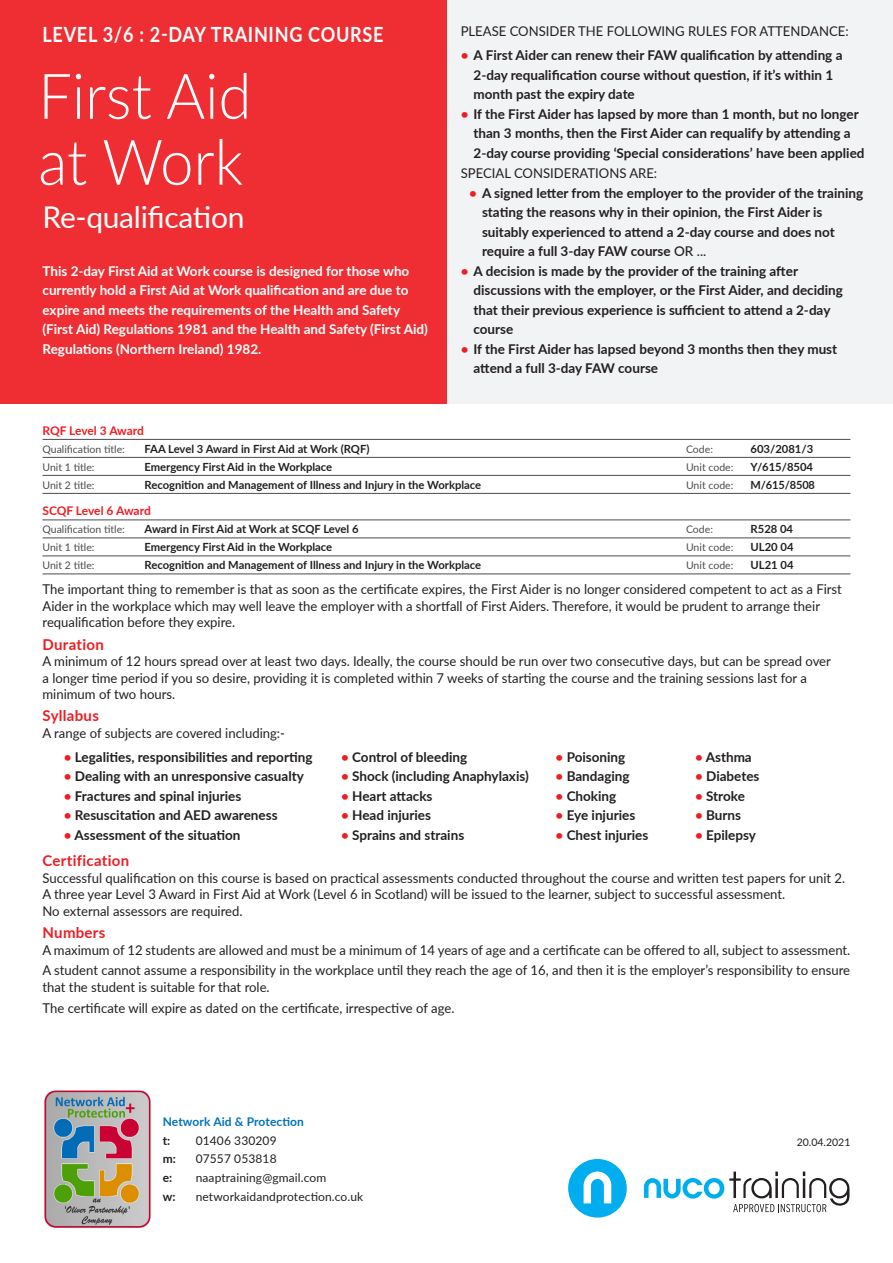
<style>
.page{position:relative;width:893px;height:1263px;background:#fff}
.page>*{position:absolute;margin:0;border:0;box-sizing:border-box;transform-origin:0 0}
.titles{font:300 63px/66px "Lato";color:#fff;scale:.95 1}
.t1{font:30px "Lato";letter-spacing:-.01em;color:#fff}
.days{font:700 21px "Lato";letter-spacing:.04em;color:#fff;scale:.86 1}
.blue_course_titles{font:700 15px "Lato";letter-spacing:.02em;color:#ee1d23}
.body_text{font:13.5px/16.5px "Lato";color:#231f20}
.bullets{font:700 13.5px/19.5px "Lato";color:#231f20}
.COURSE_DESCRIPTION{font:700 13.5px/19.5px "Lato";color:#fff}
.syllabus_range{font:13.5px "Lato";color:#231f20}
.bullets-2{font:13.5px "Lato";color:#231f20}
.t2{font:12px "Lato";letter-spacing:.01em;color:#231f20}
.qualifications{font:700 12px "Lato";letter-spacing:-.015em;color:#ee1d23}
.t3{font:700 12px "Lato";letter-spacing:.01em;color:#0073bd}
.t4{font:700 12px "Lato";color:#231f20}
.qualifications-2{font:700 11.25px "Lato";color:#231f20}
.qualifications-3{font:10.5px "Lato";color:#4b4c4d}
.t5{font:10.5px "Lato";color:#231f20}
.s1{color:#ee1d23}
.s2{font-weight:500}
</style>
<div class="page">
<hr style="left:43px;top:439px;width:807px;height:1px;background:#4b4c4d">
<hr style="left:43px;top:457px;width:807px;height:1px;background:#4b4c4d">
<hr style="left:43px;top:475px;width:807px;height:1px;background:#4b4c4d">
<hr style="left:43px;top:493px;width:807px;height:1px;background:#4b4c4d">
<hr style="left:43px;top:520px;width:807px;height:1px;background:#4b4c4d">
<hr style="left:43px;top:538px;width:807px;height:1px;background:#4b4c4d">
<hr style="left:43px;top:556px;width:807px;height:1px;background:#4b4c4d">
<hr style="left:43px;top:574px;width:807px;height:1px;background:#4b4c4d">
<div style="left:446px;top:0;width:447px;height:404px;background:#f2f3f4"></div>
<div style="left:0;top:0;width:446px;height:404px;background:#ee2e33"></div>
<svg style="left:644px;top:1171px;width:205px;height:41px"></svg>
<svg style="left:568px;top:1159px;width:59px;height:58px"></svg>
<img style="left:44px;top:1090px;width:107px;height:138px">
<p class="days" style="left:43px;top:19px;width:398px">LEVEL 3/6 : 2-DAY TRAINING COURSE</p>
<p class="titles" style="left:38px;top:61px;width:226px">First Aid at Work</p>
<p class="t1" style="left:43px;top:196px;width:204px">Re-qualification</p>
<p class="COURSE_DESCRIPTION" style="left:43px;top:260px;width:387px">This 2-day First Aid at Work course is designed for those who currently hold a First Aid at Work qualification and are due to expire and meets the requirements of the Health and Safety (First Aid) Regulations 1981 and the Health and Safety (First Aid)<br>Regulations (Northern Ireland) 1982.</p>
<p class="body_text" style="left:461px;top:23px;width:389px">PLEASE CONSIDER THE FOLLOWING RULES FOR ATTENDANCE:</p>
<p class="bullets" style="left:473px;top:45px;width:370px;text-indent:-13px"><span class="s1">•</span> A First Aider can renew their FAW qualification by attending a<br>2-day requalification course without question, if it’s within 1 month past the expiry date</p>
<p class="bullets" style="left:473px;top:103px;width:393px;text-indent:-13px"><span class="s1">•</span> If the First Aider has lapsed by more than 1 month, but no longer than 3 months, then the First Aider can requalify by attending a<br>2-day course providing ‘Special considerations’ have been applied</p>
<p class="bullets-2" style="left:461px;top:164px;width:198px">SPECIAL CONSIDERATIONS ARE:</p>
<p class="bullets" style="left:482px;top:183px;width:383px;text-indent:-13px"><span class="s1">•</span> A signed letter from the employer to the provider of the training stating the reasons why in their opinion, the First Aider is suitably experienced to attend a 2-day course and does not require a full 3-day FAW course <span class="s2">OR ...</span></p>
<p class="bullets" style="left:473px;top:261px;width:371px;text-indent:-13px"><span class="s1">•</span> A decision is made by the provider of the training after discussions with the employer, or the First Aider, and deciding that their previous experience is sufficient to attend a 2-day course</p>
<p class="bullets" style="left:473px;top:339px;width:365px;text-indent:-13px"><span class="s1">•</span> If the First Aider has lapsed beyond 3 months then they must attend a full 3-day FAW course</p>
<p class="qualifications" style="left:43px;top:422px;width:103px">RQF Level 3 Award</p>
<p class="qualifications-3" style="left:43px;top:442px;width:84px">Qualification title:</p>
<p class="qualifications-2" style="left:145px;top:440px;width:226px">FAA Level 3 Award in First Aid at Work (RQF)</p>
<p class="qualifications-3" style="left:686px;top:442px;width:28px">Code:</p>
<p class="qualifications-2" style="left:751px;top:440px;width:64px">603/2081/3</p>
<p class="qualifications-3" style="left:43px;top:460px;width:54px">Unit 1 title:</p>
<p class="qualifications-2" style="left:145px;top:458px;width:189px">Emergency First Aid in the Workplace</p>
<p class="qualifications-3" style="left:686px;top:460px;width:49px">Unit code:</p>
<p class="qualifications-2" style="left:751px;top:458px;width:64px">Y/615/8504</p>
<p class="qualifications-3" style="left:43px;top:478px;width:54px">Unit 2 title:</p>
<p class="qualifications-2" style="left:145px;top:476px;width:338px">Recognition and Management of Illness and Injury in the Workplace</p>
<p class="qualifications-3" style="left:686px;top:478px;width:49px">Unit code:</p>
<p class="qualifications-2" style="left:751px;top:476px;width:66px">M/615/8508</p>
<p class="qualifications" style="left:43px;top:502px;width:110px">SCQF Level 6 Award</p>
<p class="qualifications-3" style="left:43px;top:522px;width:84px">Qualification title:</p>
<p class="qualifications-2" style="left:145px;top:521px;width:216px">Award in First Aid at Work at SCQF Level 6</p>
<p class="qualifications-3" style="left:686px;top:522px;width:28px">Code:</p>
<p class="qualifications-2" style="left:751px;top:521px;width:44px">R528 04</p>
<p class="qualifications-3" style="left:43px;top:540px;width:54px">Unit 1 title:</p>
<p class="qualifications-2" style="left:145px;top:539px;width:189px">Emergency First Aid in the Workplace</p>
<p class="qualifications-3" style="left:686px;top:540px;width:49px">Unit code:</p>
<p class="qualifications-2" style="left:751px;top:539px;width:45px">UL20 04</p>
<p class="qualifications-3" style="left:43px;top:558px;width:54px">Unit 2 title:</p>
<p class="qualifications-2" style="left:145px;top:557px;width:338px">Recognition and Management of Illness and Injury in the Workplace</p>
<p class="qualifications-3" style="left:686px;top:558px;width:49px">Unit code:</p>
<p class="qualifications-2" style="left:751px;top:557px;width:45px">UL21 04</p>
<p class="body_text" style="left:43px;top:581px;width:801px">The important thing to remember is that as soon as the certificate expires, the First Aider is no longer considered competent to act as a First<br>Aider in the workplace which may well leave the employer with a shortfall of First Aiders. Therefore, it would be prudent to arrange their requalification before they expire.</p>
<p class="blue_course_titles" style="left:43px;top:633px;width:63px">Duration</p>
<p class="body_text" style="left:43px;top:652px;width:790px">A minimum of 12 hours spread over at least two days. Ideally, the course should be run over two consecutive days, but can be spread over a longer time period if you so desire, providing it is completed within 7 weeks of starting the course and the training sessions last for a minimum of two hours.</p>
<p class="blue_course_titles" style="left:43px;top:705px;width:58px">Syllabus</p>
<p class="syllabus_range" style="left:43px;top:723px;width:244px">A range of subjects are covered including:-</p>
<p class="bullets" style="left:64px;top:746px;width:250px"><span class="s1">•</span> Legalities, responsibilities and reporting</p>
<p class="bullets" style="left:341px;top:746px;width:128px"><span class="s1">•</span> Control of bleeding</p>
<p class="bullets" style="left:556px;top:746px;width:71px"><span class="s1">•</span> Poisoning</p>
<p class="bullets" style="left:695px;top:746px;width:58px"><span class="s1">•</span> Asthma</p>
<p class="bullets" style="left:64px;top:766px;width:242px"><span class="s1">•</span> Dealing with an unresponsive casualty</p>
<p class="bullets" style="left:341px;top:766px;width:189px"><span class="s1">•</span> Shock (including Anaphylaxis)</p>
<p class="bullets" style="left:556px;top:766px;width:76px"><span class="s1">•</span> Bandaging</p>
<p class="bullets" style="left:695px;top:766px;width:66px"><span class="s1">•</span> Diabetes</p>
<p class="bullets" style="left:64px;top:785px;width:179px"><span class="s1">•</span> Fractures and spinal injuries</p>
<p class="bullets" style="left:341px;top:785px;width:93px"><span class="s1">•</span> Heart attacks</p>
<p class="bullets" style="left:556px;top:785px;width:62px"><span class="s1">•</span> Choking</p>
<p class="bullets" style="left:695px;top:785px;width:51px"><span class="s1">•</span> Stroke</p>
<p class="bullets" style="left:64px;top:805px;width:215px"><span class="s1">•</span> Resuscitation and AED awareness</p>
<p class="bullets" style="left:341px;top:805px;width:91px"><span class="s1">•</span> Head injuries</p>
<p class="bullets" style="left:556px;top:805px;width:81px"><span class="s1">•</span> Eye injuries</p>
<p class="bullets" style="left:695px;top:805px;width:48px"><span class="s1">•</span> Burns</p>
<p class="bullets" style="left:64px;top:824px;width:178px"><span class="s1">•</span> Assessment of the situation</p>
<p class="bullets" style="left:341px;top:824px;width:125px"><span class="s1">•</span> Sprains and strains</p>
<p class="bullets" style="left:556px;top:824px;width:94px"><span class="s1">•</span> Chest injuries</p>
<p class="bullets" style="left:695px;top:824px;width:62px"><span class="s1">•</span> Epilepsy</p>
<p class="blue_course_titles" style="left:43px;top:850px;width:88px">Certification</p>
<p class="body_text" style="left:43px;top:869px;width:804px">Successful qualification on this course is based on practical assessments conducted throughout the course and written test papers for unit 2.<br>A three year Level 3 Award in First Aid at Work (Level 6 in Scotland) will be issued to the learner, subject to successful assessment.<br>No external assessors are required.</p>
<p class="blue_course_titles" style="left:43px;top:921px;width:64px">Numbers</p>
<p class="body_text" style="left:43px;top:941px;width:809px">A maximum of 12 students are allowed and must be a minimum of 14 years of age and a certificate can be offered to all, subject to assessment.</p>
<p class="body_text" style="left:43px;top:961px;width:809px">A student cannot assume a responsibility in the workplace until they reach the age of 16, and then it is the employer’s responsibility to ensure that the student is suitable for that role.</p>
<p class="body_text" style="left:43px;top:999px;width:413px">The certificate will expire as dated on the certificate, irrespective of age.</p>
<p class="t3" style="left:163px;top:1113px;width:143px">Network Aid &amp; Protection</p>
<p class="t4" style="left:163px;top:1131px;width:9px">t:</p>
<p class="t2" style="left:196px;top:1132px;width:82px">01406 330209</p>
<p class="t4" style="left:163px;top:1150px;width:15px">m:</p>
<p class="t2" style="left:196px;top:1150px;width:82px">07557 053818</p>
<p class="t4" style="left:163px;top:1169px;width:11px">e:</p>
<p class="t2" style="left:196px;top:1169px;width:132px">naaptraining@gmail.com</p>
<p class="t4" style="left:163px;top:1187px;width:14px">w:</p>
<p class="t2" style="left:196px;top:1188px;width:169px">networkaidandprotection.co.uk</p>
<p class="t5" style="left:797px;top:1135px;width:55px">20.04.2021</p>
</div>
